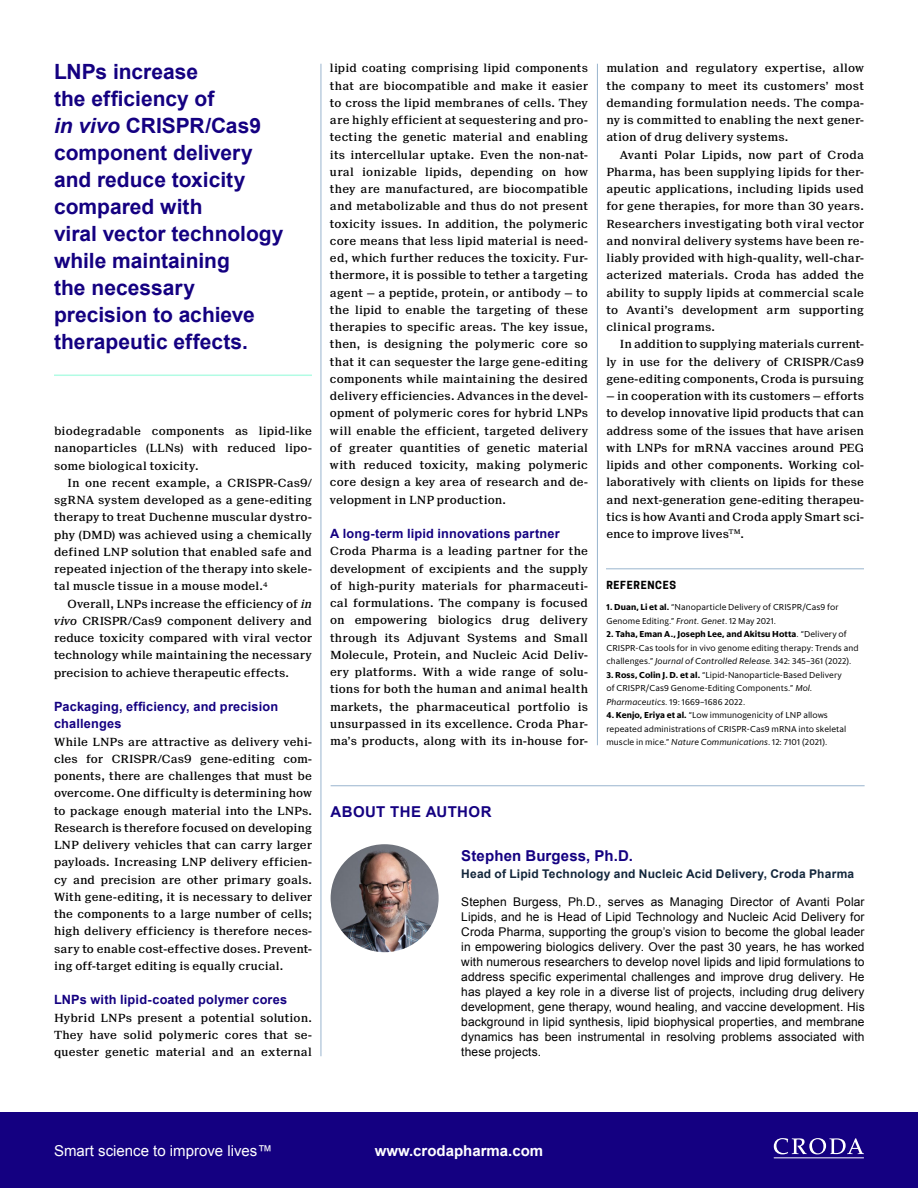
<style>
.page{position:relative;width:918px;height:1188px;background:#fff}
.page>*{position:absolute;margin:0;border:0;box-sizing:border-box;transform-origin:0 0}
.t1{font:700 21px/27px "Arial";color:#140081}
.t2{font:700 15px "Arial";letter-spacing:.01em;color:#140081}
.t3{font:15px "Arial";color:#fff}
.t4{font:700 15px "Arial";color:#fff}
.t5{font:700 12.75px/17.2px "Arial";letter-spacing:.015em;color:#140081}
.t6{font:12px/15px "Arial";letter-spacing:.015em;color:#000;text-align:justify}
.t7{font:700 12px "Arial";letter-spacing:.015em;color:#12263b}
.t8{font:500 11.25px/17.2px "Suisse Neue";letter-spacing:.01em;color:#000;text-align:justify}
.t9{font:700 10.5px "Cooper Hewitt";letter-spacing:.065em;color:#000}
.t10{font:8.7px/13.5px "Sanomat Sans Text";letter-spacing:.01em;color:#000}
.s1{font-style:italic}
.s2{font-weight:700}
</style>
<div class="page">
<hr style="left:321px;top:64px;width:1px;height:992px;background:#99b5ce">
<hr style="left:597px;top:64px;width:1px;height:681px;background:#99b5ce">
<hr style="left:54px;top:375px;width:258px;height:1px;background:#b2fce4">
<hr style="left:606px;top:569px;width:258px;height:1px;background:#99b5ce">
<hr style="left:331px;top:786px;width:534px;height:1px;background:#99b5ce">
<img style="left:331px;top:844px;width:108px;height:108px;border-radius:54px">
<div style="left:0;top:1112px;width:918px;height:76px;background:#140081"></div>
<svg style="left:774px;top:1138px;width:90px;height:16px"></svg>
<hr style="left:774px;top:1157px;width:90px;height:1px;background:#fff">
<h1 class="t1" style="left:54px;top:59px;width:231px">LNPs increase<br>the efficiency of<br><span class="s1">in vivo</span> CRISPR/Cas9 component delivery and reduce toxicity compared with<br>viral vector technology while maintaining<br>the necessary precision to achieve therapeutic effects.</h1>
<p class="t8" style="left:54px;top:423px;width:260px">biodegradable components as lipid-like nanoparticles (LLNs) with reduced lipo&shy;some biological toxicity.</p>
<p class="t8" style="left:54px;top:474px;width:259px;text-indent:14px">In one recent example, a CRISPR-Cas9/ sgRNA system developed as a gene-editing therapy to treat Duchenne muscular dystro&shy;phy (DMD) was achieved using a chemically defined LNP solution that enabled safe and repeated injection of the therapy into skele&shy;tal muscle tissue in a mouse model.<sup>4</sup></p>
<p class="t8" style="left:54px;top:595px;width:260px;text-indent:14px">Overall, LNPs increase the efficiency of <span class="s1">in vivo</span> CRISPR/Cas9 component delivery and reduce toxicity compared with viral vector technology while maintaining the necessary precision to achieve therapeutic effects.</p>
<p class="t5" style="left:54px;top:699px;width:226px">Packaging, efficiency, and precision challenges</p>
<p class="t8" style="left:54px;top:733px;width:260px">While LNPs are attractive as delivery vehi&shy;cles for CRISPR/Cas9 gene-editing com&shy;ponents, there are challenges that must be overcome. One difficulty is determining how to package enough material into the LNPs.<br>Research is therefore focused on developing LNP delivery vehicles that can carry larger payloads. Increasing LNP delivery efficien&shy;cy and precision are other primary goals.<br>With gene-editing, it is necessary to deliver the components to a large number of cells; high delivery efficiency is therefore neces&shy;sary to enable cost-effective doses. Prevent&shy;ing off-target editing is equally crucial.</p>
<p class="t5" style="left:54px;top:992px;width:235px">LNPs with lipid-coated polymer cores</p>
<p class="t8" style="left:54px;top:1009px;width:259px">Hybrid LNPs present a potential solution.<br>They have solid polymeric cores that se&shy;quester genetic material and an external</p>
<p class="t8" style="left:330px;top:60px;width:260px">lipid coating comprising lipid components that are biocompatible and make it easier to cross the lipid membranes of cells. They are highly efficient at sequestering and pro&shy;tecting the genetic material and enabling its intercellular uptake. Even the non-nat&shy;ural ionizable lipids, depending on how they are manufactured, are biocompatible and metabolizable and thus do not present toxicity issues. In addition, the polymeric core means that less lipid material is need&shy;ed, which further reduces the toxicity. Fur&shy;thermore, it is possible to tether a targeting agent — a peptide, protein, or antibody — to the lipid to enable the targeting of these therapies to specific areas. The key issue, then, is designing the polymeric core so that it can sequester the large gene-editing components while maintaining the desired delivery efficiencies. Advances in the devel&shy;opment of polymeric cores for hybrid LNPs will enable the efficient, targeted delivery of greater quantities of genetic material with reduced toxicity, making polymeric core design a key area of research and de&shy;velopment in LNP production.</p>
<p class="t5" style="left:330px;top:526px;width:231px">A long-term lipid innovations partner</p>
<p class="t8" style="left:330px;top:543px;width:260px">Croda Pharma is a leading partner for the development of excipients and the supply of high-purity materials for pharmaceuti&shy;cal formulations. The company is focused on empowering biologics drug delivery through its Adjuvant Systems and Small Molecule, Protein, and Nucleic Acid Deliv&shy;ery platforms. With a wide range of solu&shy;tions for both the human and animal health markets, the pharmaceutical portfolio is unsurpassed in its excellence. Croda Phar&shy;ma’s products, along with its in-house for-</p>
<p class="t8" style="left:606px;top:60px;width:259px">mulation and regulatory expertise, allow the company to meet its customers’ most demanding formulation needs. The compa&shy;ny is committed to enabling the next gener&shy;ation of drug delivery systems.</p>
<p class="t8" style="left:606px;top:146px;width:259px;text-indent:14px">Avanti Polar Lipids, now part of Croda Pharma, has been supplying lipids for ther&shy;apeutic applications, including lipids used for gene therapies, for more than 30 years.<br>Researchers investigating both viral vector and nonviral delivery systems have been re&shy;liably provided with high-quality, well-char&shy;acterized materials. Croda has added the ability to supply lipids at commercial scale to Avanti’s development arm supporting clinical programs.</p>
<p class="t8" style="left:606px;top:336px;width:259px;text-indent:14px">In addition to supplying materials current&shy;ly in use for the delivery of CRISPR/Cas9 gene-editing components, Croda is pursuing</p>
<p class="t8" style="left:606px;top:388px;width:259px">— in cooperation with its customers — efforts to develop innovative lipid products that can address some of the issues that have arisen with LNPs for mRNA vaccines around PEG lipids and other components. Working col&shy;laboratively with clients on lipids for these and next-generation gene-editing therapeu&shy;tics is how Avanti and Croda apply Smart sci&shy;ence to improve lives<sup>TM</sup>.</p>
<p class="t9" style="left:606px;top:578px;width:71px">REFERENCES</p>
<p class="t10" style="left:606px;top:600px;width:234px"><span class="s2">1. Duan, Li et al.</span> “Nanoparticle Delivery of CRISPR/Cas9 for<br>Genome Editing.” <span class="s1">Front. Genet</span>. 12 May 2021.</p>
<p class="t10" style="left:606px;top:627px;width:254px"><span class="s2">2. Taha, Eman A., Joseph Lee, and Akitsu Hotta</span>. “Delivery of<br>CRISPR-Cas tools for in vivo genome editing therapy: Trends and challenges.” <span class="s1">Journal of Controlled Release.</span> 342: 345–361 (2022).</p>
<p class="t10" style="left:606px;top:667px;width:237px"><span class="s2">3. Ross, Colin J. D. et al.</span> “Lipid-Nanoparticle-Based Delivery of CRISPR/Cas9 Genome-Editing Components.” <span class="s1">Mol.<br>Pharmaceutics.</span> 19: 1669–1686 2022.</p>
<p class="t10" style="left:606px;top:708px;width:241px"><span class="s2">4. Kenjo, Eriya et al.</span> “Low immunogenicity of LNP allows repeated administrations of CRISPR-Cas9 mRNA into skeletal muscle in mice.” <span class="s1">Nature Communications</span>. 12: 7101 (2021).</p>
<h2 class="t2" style="left:331px;top:802px;width:162px">ABOUT THE AUTHOR</h2>
<h2 class="t2" style="left:461px;top:846px;width:173px">Stephen Burgess, Ph.D.</h2>
<p class="t7" style="left:461px;top:866px;width:394px">Head of Lipid Technology and Nucleic Acid Delivery, Croda Pharma</p>
<p class="t6" style="left:461px;top:895px;width:405px">Stephen Burgess, Ph.D., serves as Managing Director of Avanti Polar Lipids, and he is Head of Lipid Technology and Nucleic Acid Delivery for Croda Pharma, supporting the group’s vision to become the global leader in empowering biologics delivery. Over the past 30 years, he has worked with numerous researchers to develop novel lipids and lipid formulations to address specific experimental challenges and improve drug delivery. He has played a key role in a diverse list of projects, including drug delivery development, gene therapy, wound healing, and vaccine development. His background in lipid synthesis, lipid biophysical properties, and membrane dynamics has been instrumental in resolving problems associated with these projects.</p>
<h2 class="t3" style="left:54px;top:1141px;width:220px">Smart science to improve lives™</h2>
<h2 class="t4" style="left:375px;top:1141px;width:170px">www.crodapharma.com</h2>
</div>
